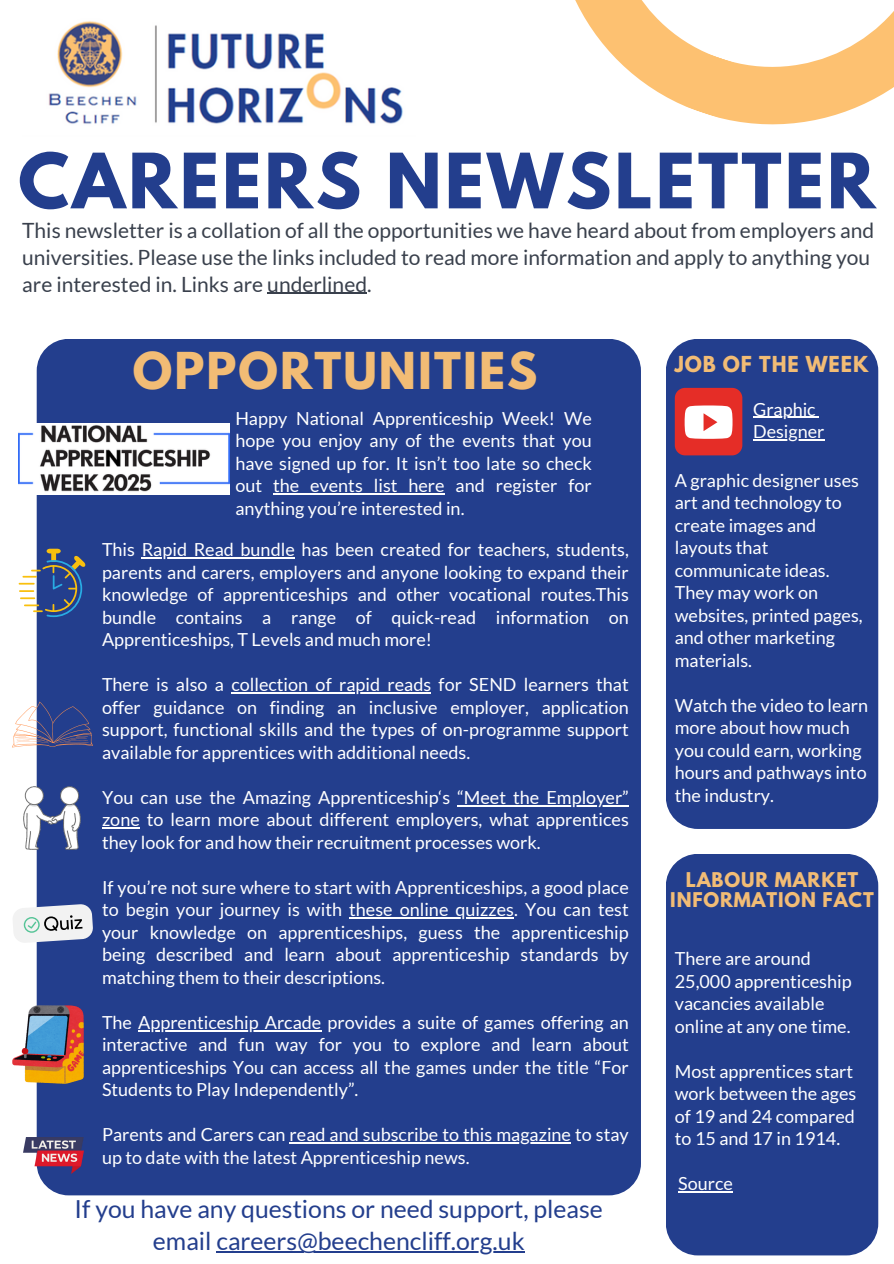
<style>
.page{position:relative;width:894px;height:1264px;background:#fff}
.page>*{position:absolute;margin:0;border:0;box-sizing:border-box;transform-origin:0 0}
.t1{font:700 67.5px "League Spartan";letter-spacing:.045em;color:#233e8d}
.t2{font:700 45px "League Spartan";letter-spacing:.045em;color:#f2bc75}
.t3{font:24.75px/31.7px "Lato";color:#233e8d;text-align:center}
.t4{font:21px/27px "Lato";color:#39404c}
.t5{font:700 19.5px "League Spartan";letter-spacing:.045em;color:#f2bc75}
.t6{font:18px/22.5px "Lato";color:#fff;text-align:justify}
.t7{font:700 18px/20.2px "League Spartan";letter-spacing:.045em;color:#f2bc75;text-align:center}
</style>
<div class="page">
<div style="left:37px;top:339px;width:603px;height:856px;background:#233e8d;border-radius:32px"></div>
<div style="left:665px;top:339px;width:213px;height:490px;background:#233e8d;border-radius:32px"></div>
<div style="left:665px;top:853px;width:213px;height:402px;background:#233e8d;border-radius:32px"></div>
<img style="left:48px;top:21px;width:355px;height:103px">
<hr style="left:267px;top:293px;width:100px;height:1px;background:#39404c">
<hr style="left:216px;top:1251px;width:308px;height:2px;background:#233e8d">
<svg style="left:575px;top:0;width:318px;height:125px"></svg>
<svg style="left:591px;top:0;width:302px;height:87px"></svg>
<img style="left:19px;top:424px;width:210px;height:71px">
<div style="left:674px;top:388px;width:68px;height:67px;background:#e52d27;border-radius:10px"></div>
<svg style="left:684px;top:405px;width:48px;height:34px;background:#fadedd"></svg>
<svg style="left:19px;top:548px;width:67px;height:69px"></svg>
<svg style="left:12px;top:701px;width:81px;height:46px"></svg>
<img style="left:24px;top:786px;width:56px;height:63px">
<svg style="left:13px;top:903px;width:80px;height:40px"></svg>
<img style="left:13px;top:1005px;width:71px;height:78px">
<img style="left:24px;top:1137px;width:59px;height:36px">
<hr style="left:273px;top:493px;width:171px;height:1px;background:#fff">
<hr style="left:142px;top:557px;width:153px;height:1px;background:#fff">
<hr style="left:231px;top:692px;width:200px;height:1px;background:#fff">
<hr style="left:457px;top:805px;width:171px;height:1px;background:#fff">
<hr style="left:102px;top:827px;width:38px;height:1px;background:#fff">
<hr style="left:349px;top:917px;width:165px;height:1px;background:#fff">
<hr style="left:138px;top:1030px;width:183px;height:1px;background:#fff">
<hr style="left:289px;top:1142px;width:282px;height:1px;background:#fff">
<hr style="left:752px;top:417px;width:63px;height:1px;background:#fff">
<hr style="left:752px;top:439px;width:72px;height:1px;background:#fff">
<hr style="left:678px;top:1191px;width:54px;height:1px;background:#fff">
<h5 class="t1" style="left:18px;top:148px;width:858px">CAREERS NEWSLETTER</h5>
<h1 class="t4" style="left:22px;top:216px;width:853px">This newsletter is a collation of all the opportunities we have heard about from employers and universities. Please use the links included to read more information and apply to anything you are interested in. Links are underlined.</h1>
<p class="t2" style="left:133px;top:348px;width:406px">OPPORTUNITIES</p>
<h2 class="t6" style="left:235px;top:406px;width:358px">Happy National Apprenticeship Week! We hope you enjoy any of the events that you have signed up for. It isn’t too late so check out the events list here and register for anything you’re interested in.</h2>
<h4 class="t6" style="left:102px;top:538px;width:528px">This Rapid Read bundle has been created for teachers, students,</h4>
<p class="t6" style="left:102px;top:560px;width:528px">parents and carers, employers and anyone looking to expand their knowledge of apprenticeships and other vocational routes.This bundle contains a range of quick-read information on Apprenticeships, T Levels and much more!</p>
<p class="t6" style="left:102px;top:673px;width:528px">There is also a collection of rapid reads for SEND learners that</p>
<p class="t6" style="left:102px;top:695px;width:528px">offer guidance on finding an inclusive employer, application support, functional skills and the types of on-programme support available for apprentices with additional needs.</p>
<p class="t6" style="left:102px;top:785px;width:528px">You can use the Amazing Apprenticeship‘s “Meet the Employer”</p>
<p class="t6" style="left:102px;top:808px;width:528px">zone to learn more about different employers, what apprentices they look for and how their recruitment processes work.</p>
<p class="t6" style="left:102px;top:875px;width:528px">If you’re not sure where to start with Apprenticeships, a good place</p>
<p class="t6" style="left:102px;top:898px;width:528px">to begin your journey is with these online quizzes. You can test</p>
<p class="t6" style="left:102px;top:920px;width:528px">your knowledge on apprenticeships, guess the apprenticeship being described and learn about apprenticeship standards by matching them to their descriptions.</p>
<p class="t6" style="left:102px;top:1010px;width:528px">The Apprenticeship Arcade provides a suite of games offering an</p>
<p class="t6" style="left:102px;top:1033px;width:528px">interactive and fun way for you to explore and learn about apprenticeships You can access all the games under the title “For Students to Play Independently”.</p>
<p class="t6" style="left:102px;top:1123px;width:528px">Parents and Carers can read and subscribe to this magazine to stay</p>
<p class="t6" style="left:102px;top:1145px;width:369px">up to date with the latest Apprenticeship news.</p>
<p class="t3" style="left:75px;top:1192px;width:529px">If you have any questions or need support, please email careers@beechencliff.org.uk</p>
<p class="t5" style="left:674px;top:354px;width:195px">JOB OF THE WEEK</p>
<p class="t6" style="left:752px;top:397px;width:64px">Graphic</p>
<p class="t6" style="left:752px;top:420px;width:73px">Designer</p>
<p class="t6" style="left:674px;top:468px;width:189px;text-align:left">A graphic designer uses art and technology to create images and layouts that communicate ideas.<br>They may work on websites, printed pages, and other marketing materials.</p>
<p class="t6" style="left:674px;top:693px;width:195px;text-align:left">Watch the video to learn more about how much you could earn, working hours and pathways into the industry.</p>
<p class="t7" style="left:670px;top:871px;width:205px">LABOUR MARKET<br>INFORMATION FACT</p>
<p class="t6" style="left:674px;top:946px;width:178px;text-align:left">There are around<br>25,000 apprenticeship vacancies available online at any one time.</p>
<p class="t6" style="left:674px;top:1059px;width:183px;text-align:left">Most apprentices start work between the ages of 19 and 24 compared to 15 and 17 in 1914.</p>
<p class="t6" style="left:678px;top:1171px;width:56px">Source</p>
</div>
